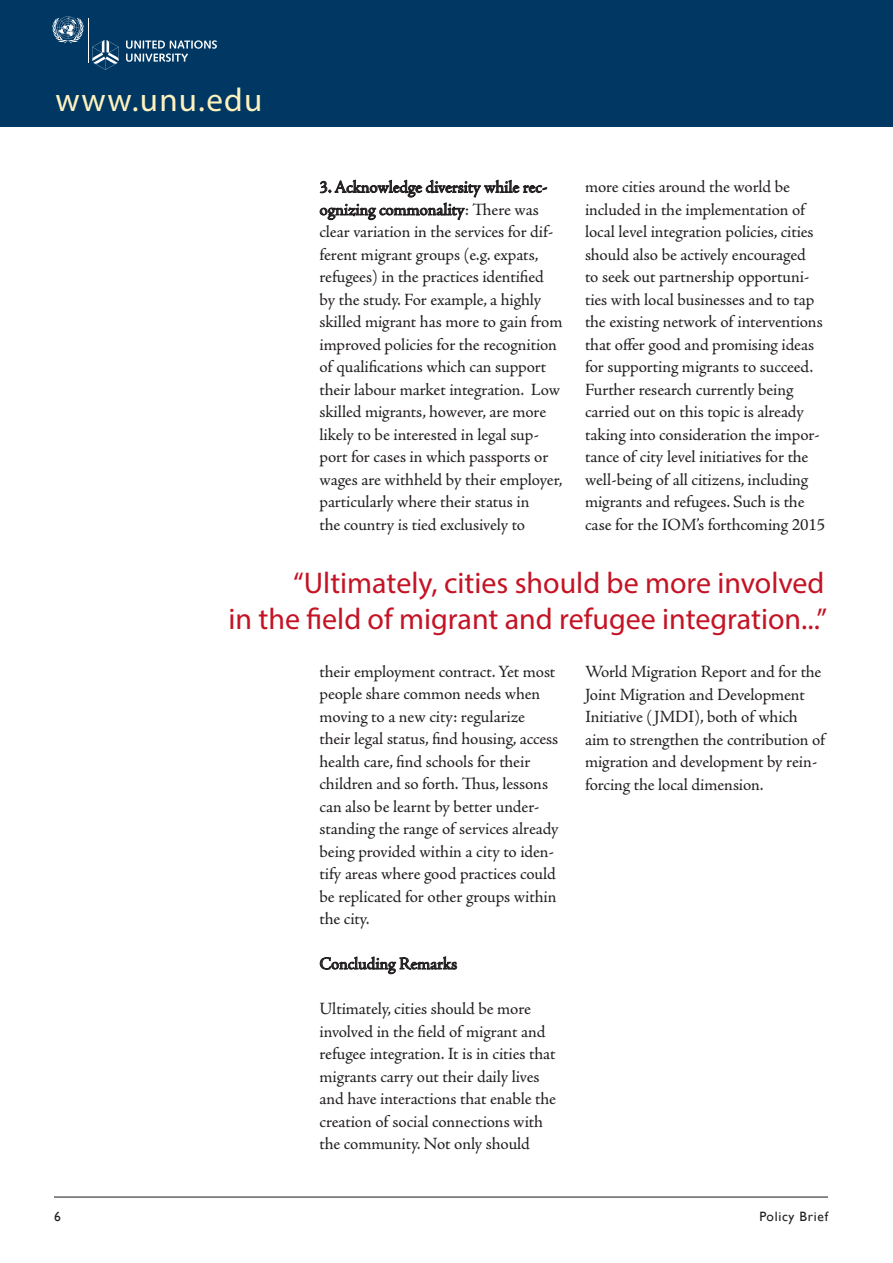
<style>
.page{position:relative;width:893px;height:1263px;background:#fff}
.page>*{position:absolute;margin:0;border:0;box-sizing:border-box;transform-origin:0 0}
.t1{font:33px "Myriad Pro";letter-spacing:.04em;color:#fef3be}
.call_out{font:30px/36px "Myriad Pro";color:#c41324;text-align:right}
.body_text_no_indent{font:17.25px/22.5px "Adobe Jenson Pro";letter-spacing:-.01em;color:#231f20}
.body_text{font:17.25px/22.5px "Adobe Jenson Pro";letter-spacing:-.01em;color:#231f20}
.t2{font:13.5px "Gill Sans";letter-spacing:.05em;color:#231f20}
</style>
<div class="page">
<hr style="left:54px;top:1196px;width:774px;height:1px;background:#231f20">
<div style="left:0;top:0;width:893px;height:126px;background:#013863"></div>
<hr style="left:88px;top:18px;width:1px;height:45px;background:#fff">
<svg style="left:52px;top:16px;width:32px;height:27px"></svg>
<svg style="left:92px;top:40px;width:27px;height:30px"></svg>
<svg style="left:126px;top:40px;width:91px;height:22px"></svg>
<svg style="left:320px;top:179px;width:227px;height:42px"></svg>
<svg style="left:320px;top:956px;width:137px;height:19px"></svg>
<p class="t1" style="left:55px;top:79px;width:208px">www.unu.edu</p>
<p class="body_text" style="left:319px;top:176px;width:244px">3. Acknowledge diversity while rec&shy;ognizing commonality: There was clear variation in the services for dif&shy;ferent migrant groups (e.g. expats, refugees) in the practices identified by the study. For example, a highly skilled migrant has more to gain from improved policies for the recognition of qualifications which can support their labour market integration. Low skilled migrants, however, are more likely to be interested in legal sup&shy;port for cases in which passports or wages are withheld by their employer, particularly where their status in<br>the country is tied exclusively to</p>
<p class="body_text_no_indent" style="left:585px;top:176px;width:242px">more cities around the world be included in the implementation of local level integration policies, cities should also be actively encouraged<br>to seek out partnership opportuni&shy;ties with local businesses and to tap the existing network of interventions that offer good and promising ideas for supporting migrants to succeed.<br>Further research currently being carried out on this topic is already taking into consideration the impor&shy;tance of city level initiatives for the well-being of all citizens, including migrants and refugees. Such is the case for the IOM’s forthcoming 2015</p>
<p class="call_out" style="left:229px;top:564px;width:600px">“Ultimately, cities should be more involved<br>in the field of migrant and refugee integration...”</p>
<p class="body_text" style="left:319px;top:660px;width:241px">their employment contract. Yet most people share common needs when moving to a new city: regularize their legal status, find housing, access health care, find schools for their children and so forth. Thus, lessons can also be learnt by better under&shy;standing the range of services already being provided within a city to iden&shy;tify areas where good practices could be replicated for other groups within the city.</p>
<p class="body_text_no_indent" style="left:319px;top:953px;width:139px">Concluding Remarks</p>
<p class="body_text_no_indent" style="left:319px;top:998px;width:238px">Ultimately, cities should be more involved in the field of migrant and refugee integration. It is in cities that migrants carry out their daily lives and have interactions that enable the creation of social connections with the community. Not only should</p>
<p class="body_text_no_indent" style="left:585px;top:661px;width:241px">World Migration Report and for the Joint Migration and Development Initiative ( JMDI), both of which aim to strengthen the contribution of migration and development by rein&shy;forcing the local dimension.</p>
<p class="t2" style="left:54px;top:1209px;width:8px">6</p>
<p class="t2" style="left:759px;top:1209px;width:70px">Policy Brief</p>
</div>
